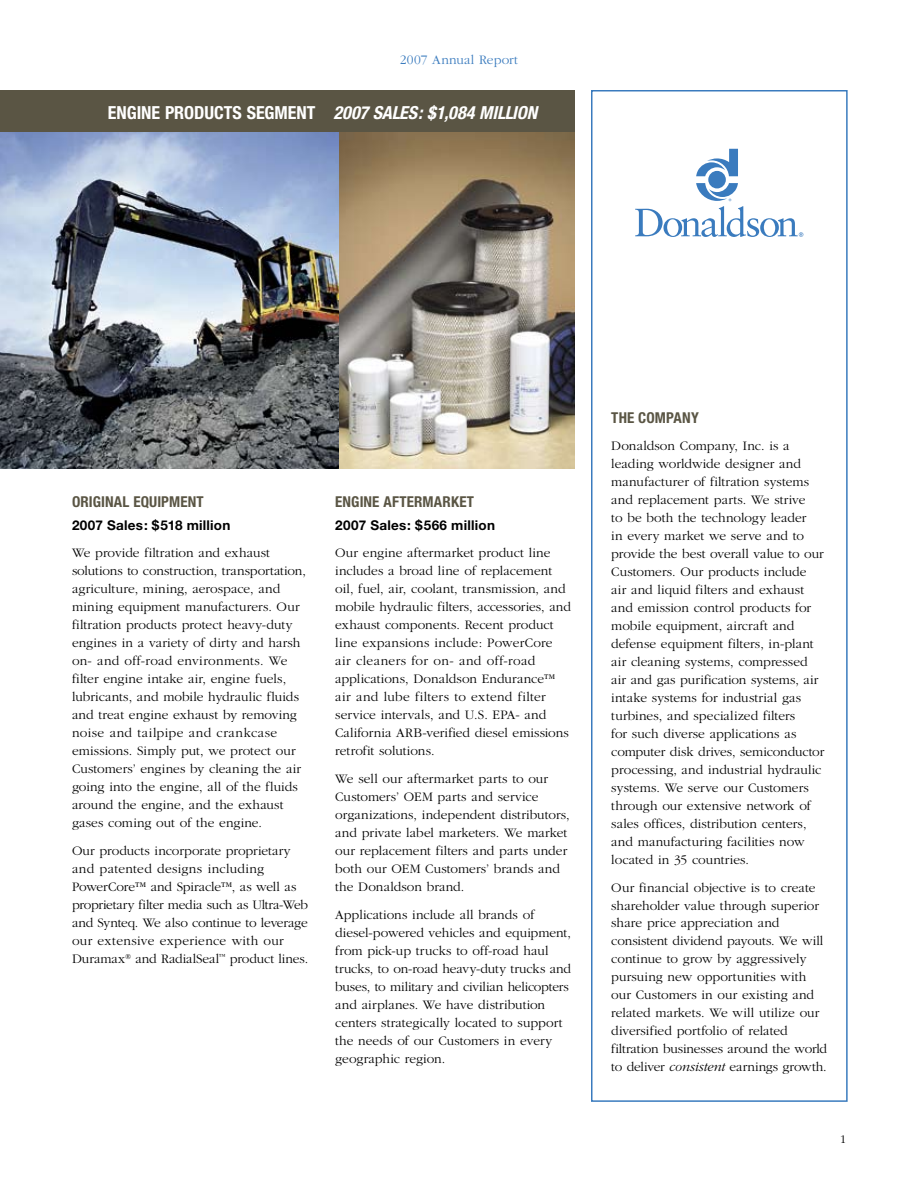
<style>
.page{position:relative;width:918px;height:1188px;background:#fff}
.page>*{position:absolute;margin:0;border:0;box-sizing:border-box;transform-origin:0 0}
.t1{font:italic 700 condensed 18px "Helvetica Neue";color:#fff}
.t2{font:700 condensed 18px "Helvetica Neue";color:#fff}
.t3{font:700 condensed 15px "Helvetica Neue";letter-spacing:.005em;color:#5a5544}
.t4{font:300 13.5px/18px "Garamond";letter-spacing:.005em;color:#000}
.t5{font:700 13.5px "Helvetica Neue";letter-spacing:.02em;color:#000}
.t6{font:300 13.5px "Garamond";letter-spacing:.01em;color:#3a7bbe}
.t7{font:300 12px "Garamond";color:#000}
.s1{font-style:italic}
</style>
<div class="page">
<img style="left:0;top:132px;width:339px;height:336px">
<img style="left:339px;top:132px;width:235px;height:336px">
<div style="left:0;top:90px;width:574px;height:42px;background:#5a5544"></div>
<div style="left:591px;top:90px;width:257px;height:1012px;background:#fff;border:2px solid #3a7bbe"></div>
<svg style="left:635px;top:149px;width:168px;height:88px"></svg>
<p class="t6" style="left:400px;top:53px;width:120px">2007 Annual Report</p>
<h1 class="t2" style="left:108px;top:102px;width:196px">ENGINE PRODUCTS SEGMENT</h1>
<h1 class="t1" style="left:334px;top:102px;width:205px">2007 SALES: $1,084 MILLION</h1>
<p class="t3" style="left:72px;top:492px;width:133px">ORIGINAL EQUIPMENT</p>
<p class="t5" style="left:72px;top:516px;width:160px">2007 Sales: $518 million</p>
<p class="t4" style="left:72px;top:544px;width:235px">We provide filtration and exhaust solutions to construction, transportation, agriculture, mining, aerospace, and mining equipment manufacturers. Our filtration products protect heavy-duty engines in a variety of dirty and harsh on- and off-road environments. We filter engine intake air, engine fuels, lubricants, and mobile hydraulic fluids and treat engine exhaust by removing noise and tailpipe and crankcase emissions. Simply put, we protect our Customers’ engines by cleaning the air going into the engine, all of the fluids around the engine, and the exhaust gases coming out of the engine.</p>
<p class="t4" style="left:72px;top:842px;width:238px">Our products incorporate proprietary and patented designs including PowerCore™ and Spiracle™, as well as proprietary filter media such as Ultra-Web and Synteq. We also continue to leverage our extensive experience with our Duramax<sup>®</sup> and radialseal<sup>™</sup> product lines.</p>
<p class="t3" style="left:335px;top:492px;width:140px">ENGINE AFTERMARKET</p>
<p class="t5" style="left:335px;top:516px;width:161px">2007 Sales: $566 million</p>
<p class="t4" style="left:335px;top:544px;width:237px">Our engine aftermarket product line includes a broad line of replacement oil, fuel, air, coolant, transmission, and mobile hydraulic filters, accessories, and exhaust components. Recent product line expansions include: PowerCore air cleaners for on- and off-road applications, Donaldson Endurance™ air and lube filters to extend filter service intervals, and U.S. EPA- and California ARB-verified diesel emissions retrofit solutions.</p>
<p class="t4" style="left:335px;top:770px;width:236px">We sell our aftermarket parts to our Customers’ OEM parts and service organizations, independent distributors, and private label marketers. We market our replacement filters and parts under both our OEM Customers’ brands and the Donaldson brand.</p>
<p class="t4" style="left:335px;top:906px;width:237px">Applications include all brands of diesel-powered vehicles and equipment, from pick-up trucks to off-road haul trucks, to on-road heavy-duty trucks and buses, to military and civilian helicopters and airplanes. We have distribution centers strategically located to support the needs of our Customers in every geographic region.</p>
<p class="t3" style="left:611px;top:408px;width:89px">THE COMPANY</p>
<p class="t4" style="left:611px;top:437px;width:214px">Donaldson Company, Inc. is a leading worldwide designer and manufacturer of filtration systems and replacement parts. We strive<br>to be both the technology leader<br>in every market we serve and to provide the best overall value to our Customers. Our products include air and liquid filters and exhaust and emission control products for mobile equipment, aircraft and defense equipment filters, in-plant air cleaning systems, compressed air and gas purification systems, air intake systems for industrial gas turbines, and specialized filters<br>for such diverse applications as computer disk drives, semiconductor processing, and industrial hydraulic systems. We serve our Customers through our extensive network of sales offices, distribution centers, and manufacturing facilities now located in 35 countries.</p>
<p class="t4" style="left:611px;top:879px;width:217px">Our financial objective is to create shareholder value through superior share price appreciation and consistent dividend payouts. We will continue to grow by aggressively pursuing new opportunities with our Customers in our existing and related markets. We will utilize our diversified portfolio of related filtration businesses around the world to deliver <span class="s1">consistent</span> earnings growth.</p>
<p class="t7" style="left:840px;top:1133px;width:7px">1</p>
</div>
